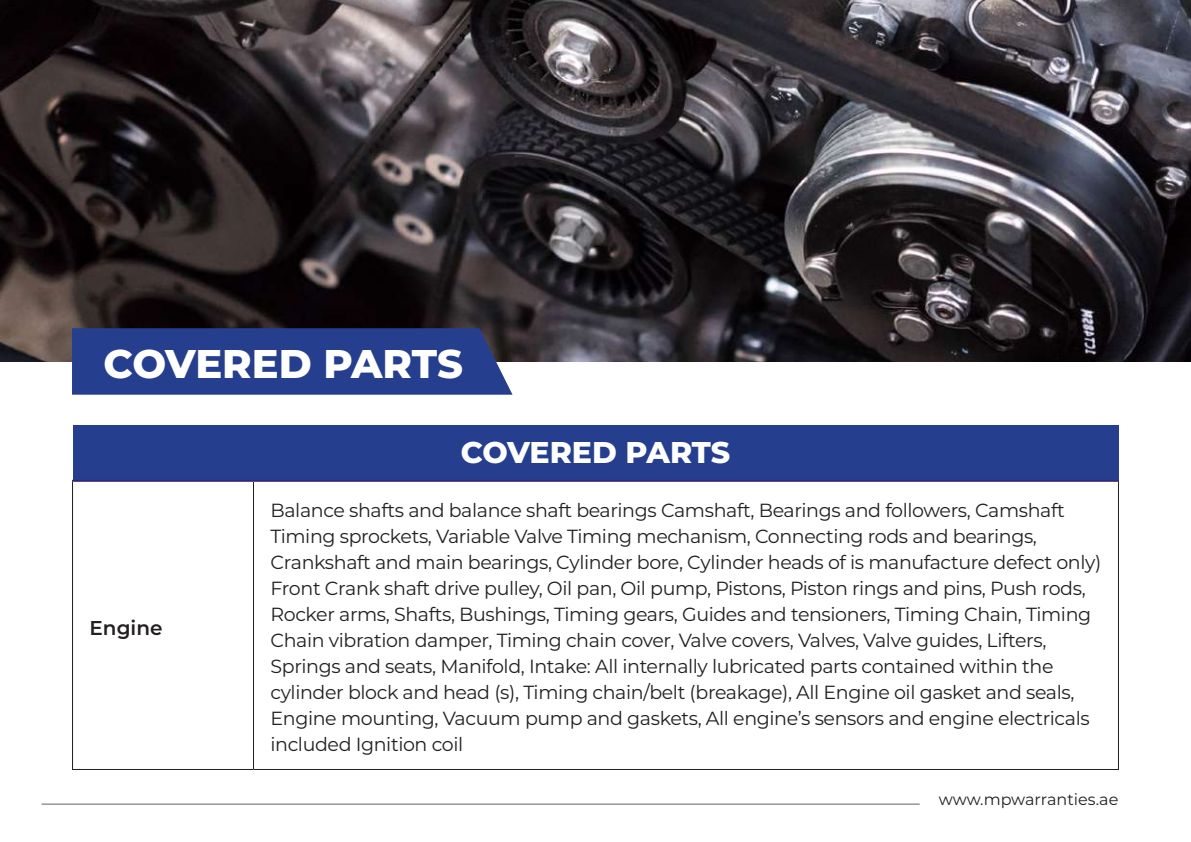
<style>
.page{position:relative;width:1191px;height:842px;background:#fff}
.page>*{position:absolute;margin:0;border:0;box-sizing:border-box;transform-origin:0 0}
.t1{font:800 40px "Montserrat";letter-spacing:-.005em;color:#fff}
.t2{font:800 30px "Montserrat";letter-spacing:-.005em;color:#fff}
.t3{font:600 20px "Montserrat";color:#231f20}
.t4{font:19px/26px "Montserrat";letter-spacing:-.02em;color:#231f20}
.t5{font:16px "Montserrat";color:#231f20}
</style>
<div class="page">
<hr style="left:42px;top:804px;width:877px;height:1px;background:#5d6164">
<img style="left:0;top:0;width:1191px;height:361px">
<div style="left:72px;top:328px;width:440px;height:67px;background:#253f8e"></div>
<div style="left:72px;top:425px;width:1046px;height:56px;background:#253f8e"></div>
<hr style="left:72px;top:482px;width:1px;height:287px;background:#231f20">
<hr style="left:253px;top:482px;width:1px;height:287px;background:#231f20">
<hr style="left:1118px;top:482px;width:1px;height:287px;background:#231f20">
<hr style="left:72px;top:769px;width:181px;height:1px;background:#231f20">
<hr style="left:253px;top:769px;width:866px;height:1px;background:#231f20">
<hr style="left:72px;top:480px;width:181px;height:2px;background:#362776">
<hr style="left:253px;top:480px;width:866px;height:2px;background:#362776">
<h1 class="t1" style="left:103px;top:334px;width:361px">COVERED PARTS</h1>
<p class="t3" style="left:90px;top:613px;width:75px">Engine</p>
<h2 class="t2" style="left:460px;top:430px;width:271px">COVERED PARTS</h2>
<p class="t4" style="left:270px;top:497px;width:832px">Balance shafts and balance shaft bearings Camshaft, Bearings and followers, Camshaft Timing sprockets, Variable Valve Timing mechanism, Connecting rods and bearings, Crankshaft and main bearings, Cylinder bore, Cylinder heads of is manufacture defect only( Front Crank shaft drive pulley, Oil pan, Oil pump, Pistons, Piston rings and pins, Push rods, Rocker arms, Shafts, Bushings, Timing gears, Guides and tensioners, Timing Chain, Timing Chain vibration damper, Timing chain cover, Valve covers, Valves, Valve guides, Lifters, Springs and seats, Manifold, Intake: All internally lubricated parts contained within the cylinder block and head ,)s( Timing chain/belt (breakage ,) All Engine oil gasket and seals, Engine mounting, Vacuum pump and gaskets, All engine s’ sensors and engine electricals included Ignition coil</p>
<p class="t5" style="left:938px;top:788px;width:181px">www.mpwarranties.ae</p>
</div>
